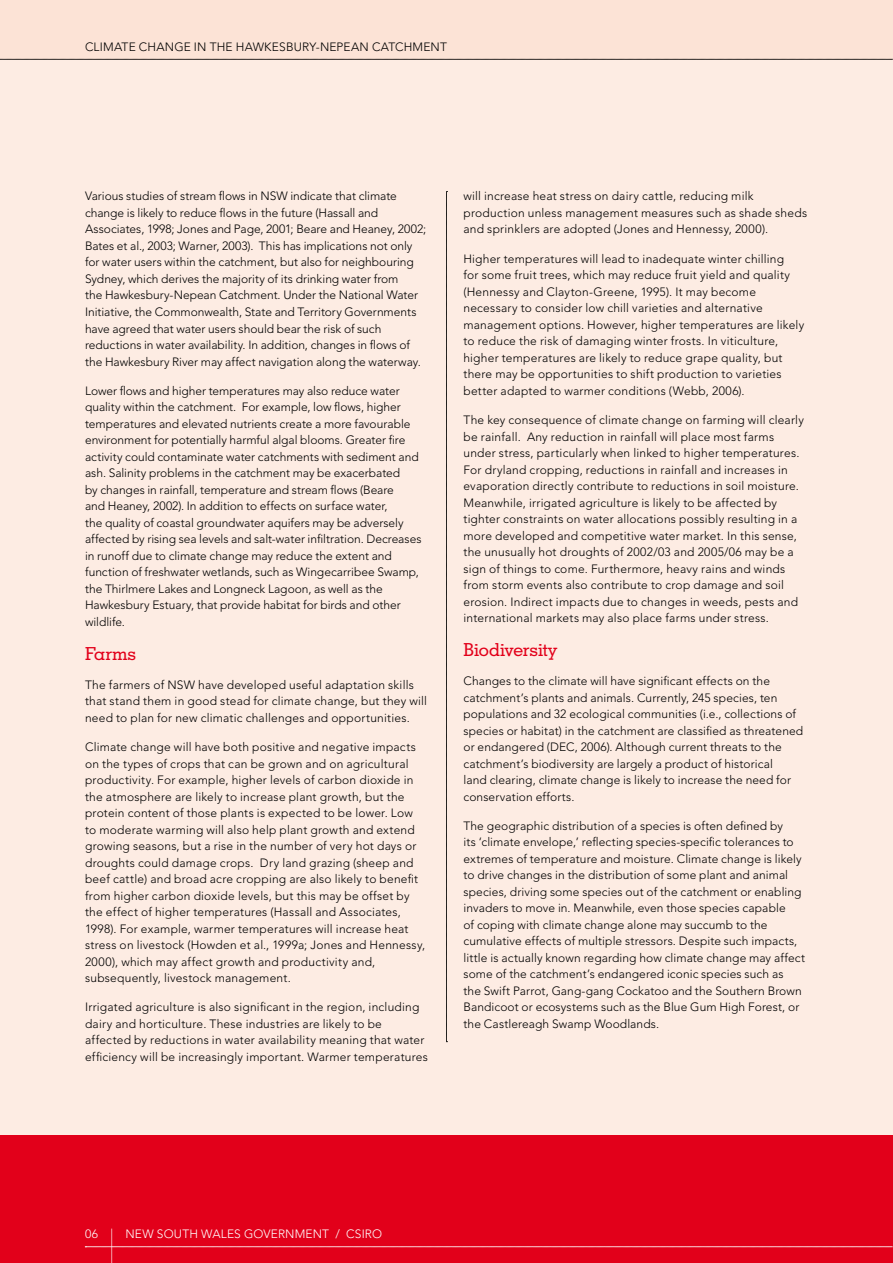
<style>
.page{position:relative;width:893px;height:1263px;background:#fdece3}
.page>*{position:absolute;margin:0;border:0;box-sizing:border-box;transform-origin:0 0}
.t1{font:300 60px "Avenir";color:#fff;scale:.2 1}
.t2{font:500 18px "Geometric Slab 703 BT";letter-spacing:-.005em;color:#e2001a}
.t3{font:300 12px/16.5px "Avenir";letter-spacing:.01em;color:#000}
.t4{font:300 12px "Avenir";letter-spacing:.015em;color:#fff}
</style>
<div class="page">
<div style="left:0;top:1135px;width:893px;height:128px;background:#e2001a"></div>
<div style="left:0;top:0;width:893px;height:60px;background:#fce3d6"></div>
<svg style="left:0;top:59px;width:892px;height:1px"></svg>
<svg style="left:85px;top:1246px;width:808px;height:1px"></svg>
<svg style="left:446px;top:191px;width:1px;height:851px"></svg>
<p class="t3" style="left:85px;top:38px;width:23px">Climate</p>
<p class="t3" style="left:139px;top:38px;width:10px">change</p>
<p class="t3" style="left:194px;top:38px;width:25px">in the</p>
<p class="t3" style="left:236px;top:38px;width:155px">HAWKESBURY-NEPEAN Catchment</p>
<p class="t3" style="left:85px;top:188px;width:343px">Various studies of stream flows in NSW indicate that climate change is likely to reduce flows in the future (Hassall and Associates, 1998; Jones and Page, 2001; Beare and Heaney, 2002; Bates et al., 2003; Warner, 2003). This has implications not only for water users within the catchment, but also for neighbouring Sydney, which derives the majority of its drinking water from<br>the Hawkesbury-Nepean Catchment. Under the National Water Initiative, the Commonwealth, State and Territory Governments have agreed that water users should bear the risk of such reductions in water availability. In addition, changes in flows of the Hawkesbury River may affect navigation along the waterway.</p>
<p class="t3" style="left:85px;top:382px;width:338px">Lower flows and higher temperatures may also reduce water quality within the catchment. For example, low flows, higher temperatures and elevated nutrients create a more favourable environment for potentially harmful algal blooms. Greater fire activity could contaminate water catchments with sediment and ash. Salinity problems in the catchment may be exacerbated<br>by changes in rainfall, temperature and stream flows (Beare<br>and Heaney, 2002). In addition to effects on surface water,<br>the quality of coastal groundwater aquifers may be adversely affected by rising sea levels and salt-water infiltration. Decreases in runoff due to climate change may reduce the extent and function of freshwater wetlands, such as Wingecarribee Swamp, the Thirlmere Lakes and Longneck Lagoon, as well as the Hawkesbury Estuary, that provide habitat for birds and other wildlife.</p>
<h2 class="t2" style="left:85px;top:642px;width:52px">Farms</h2>
<p class="t3" style="left:85px;top:676px;width:343px">The farmers of NSW have developed useful adaptation skills that stand them in good stead for climate change, but they will need to plan for new climatic challenges and opportunities.</p>
<p class="t3" style="left:85px;top:739px;width:342px">Climate change will have both positive and negative impacts on the types of crops that can be grown and on agricultural productivity. For example, higher levels of carbon dioxide in the atmosphere are likely to increase plant growth, but the protein content of those plants is expected to be lower. Low to moderate warming will also help plant growth and extend growing seasons, but a rise in the number of very hot days or droughts could damage crops. Dry land grazing (sheep and beef cattle) and broad acre cropping are also likely to benefit from higher carbon dioxide levels, but this may be offset by the effect of higher temperatures (Hassall and Associates, 1998). For example, warmer temperatures will increase heat stress on livestock (Howden et al., 1999a; Jones and Hennessy, 2000), which may affect growth and productivity and, subsequently, livestock management.</p>
<p class="t3" style="left:85px;top:999px;width:344px">Irrigated agriculture is also significant in the region, including dairy and horticulture. These industries are likely to be affected by reductions in water availability meaning that water efficiency will be increasingly important. Warmer temperatures</p>
<p class="t3" style="left:463px;top:188px;width:345px">will increase heat stress on dairy cattle, reducing milk production unless management measures such as shade sheds and sprinklers are adopted (Jones and Hennessy, 2000).</p>
<p class="t3" style="left:463px;top:250px;width:342px">Higher temperatures will lead to inadequate winter chilling<br>for some fruit trees, which may reduce fruit yield and quality (Hennessy and Clayton-Greene, 1995). It may become necessary to consider low chill varieties and alternative management options. However, higher temperatures are likely to reduce the risk of damaging winter frosts. In viticulture, higher temperatures are likely to reduce grape quality, but there may be opportunities to shift production to varieties better adapted to warmer conditions (Webb, 2006).</p>
<p class="t3" style="left:463px;top:412px;width:342px">The key consequence of climate change on farming will clearly be rainfall. Any reduction in rainfall will place most farms under stress, particularly when linked to higher temperatures.<br>For dryland cropping, reductions in rainfall and increases in evaporation directly contribute to reductions in soil moisture.<br>Meanwhile, irrigated agriculture is likely to be affected by tighter constraints on water allocations possibly resulting in a more developed and competitive water market. In this sense, the unusually hot droughts of 2002/03 and 2005/06 may be a sign of things to come. Furthermore, heavy rains and winds from storm events also contribute to crop damage and soil erosion. Indirect impacts due to changes in weeds, pests and international markets may also place farms under stress.</p>
<h2 class="t2" style="left:463px;top:638px;width:95px">Biodiversity</h2>
<p class="t3" style="left:463px;top:673px;width:341px">Changes to the climate will have significant effects on the catchment’s plants and animals. Currently, 245 species, ten populations and 32 ecological communities (i.e., collections of species or habitat) in the catchment are classified as threatened or endangered (DEC, 2006). Although current threats to the catchment’s biodiversity are largely a product of historical<br>land clearing, climate change is likely to increase the need for conservation efforts.</p>
<p class="t3" style="left:463px;top:817px;width:343px">The geographic distribution of a species is often defined by<br>its ‘climate envelope,’ reflecting species-specific tolerances to extremes of temperature and moisture. Climate change is likely to drive changes in the distribution of some plant and animal species, driving some species out of the catchment or enabling invaders to move in. Meanwhile, even those species capable<br>of coping with climate change alone may succumb to the cumulative effects of multiple stressors. Despite such impacts, little is actually known regarding how climate change may affect some of the catchment’s endangered iconic species such as<br>the Swift Parrot, Gang-gang Cockatoo and the Southern Brown Bandicoot or ecosystems such as the Blue Gum High Forest, or the Castlereagh Swamp Woodlands.</p>
<p class="t4" style="left:85px;top:1227px;width:14px">06</p>
<h1 class="t1" style="left:111px;top:1218px;width:15px">|</h1>
<p class="t4" style="left:125px;top:1227px;width:155px">NEW SOUTH WALES Government</p>
<p class="t4" style="left:335px;top:1227px;width:48px">/ CSIRO</p>
</div>
